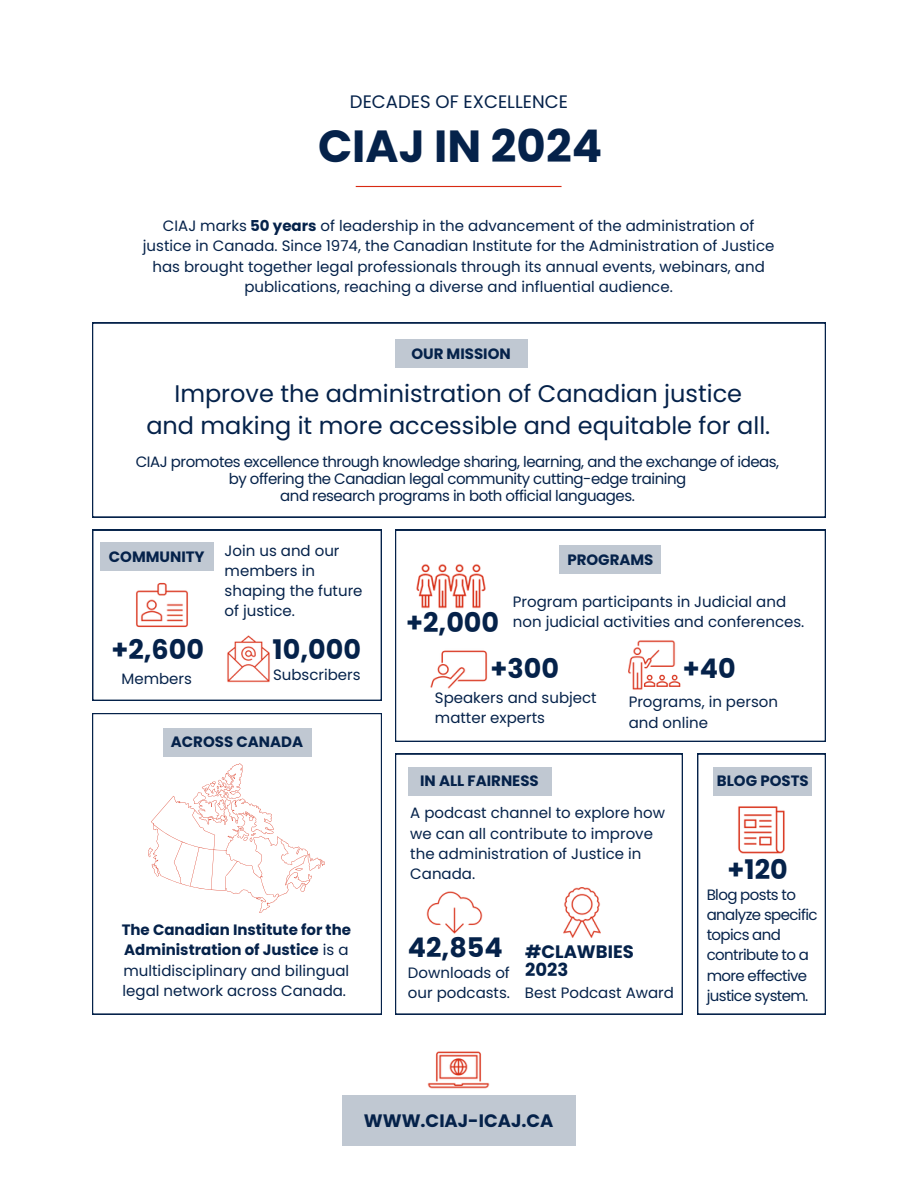
<style>
.page{position:relative;width:918px;height:1188px;background:#fff}
.page>*{position:absolute;margin:0;border:0;box-sizing:border-box;transform-origin:0 0}
.t1{font:700 45px "Poppins";color:#05224a}
.t2{font:700 27px "Poppins";color:#05224a}
.t3{font:24px/32.7px "Poppins";color:#05224a;text-align:center}
.t4{font:700 18px/18px "Poppins";color:#05224a}
.t5{font:18px "Poppins";color:#05224a}
.t6{font:15px/20.2px "Poppins";color:#05224a}
.t7{font:15px "Poppins";letter-spacing:-.03em;color:#05224a}
.t8{font:15px/20.2px "Poppins";letter-spacing:-.04em;color:#05224a}
.t9{font:700 15px "Poppins";color:#05224a}
.s1{font-weight:700}
</style>
<div class="page">
<hr style="left:356px;top:186px;width:206px;height:1px;background:#d82a12">
<svg style="left:92px;top:713px;width:290px;height:302px"></svg>
<div style="left:163px;top:728px;width:148px;height:29px;background:#c0c8d2"></div>
<svg style="left:148px;top:763px;width:177px;height:150px"></svg>
<svg style="left:395px;top:754px;width:288px;height:261px"></svg>
<div style="left:408px;top:767px;width:143px;height:29px;background:#c0c8d2"></div>
<img style="left:426px;top:884px;width:56px;height:56px">
<img style="left:554px;top:884px;width:56px;height:56px">
<svg style="left:697px;top:754px;width:129px;height:261px"></svg>
<div style="left:714px;top:767px;width:98px;height:29px;background:#c0c8d2"></div>
<img style="left:727px;top:796px;width:69px;height:68px">
<svg style="left:92px;top:323px;width:734px;height:194px"></svg>
<div style="left:395px;top:340px;width:132px;height:28px;background:#c0c8d2"></div>
<div style="left:342px;top:1095px;width:233px;height:50px;background:#c0c8d2"></div>
<svg style="left:92px;top:530px;width:289px;height:171px"></svg>
<div style="left:100px;top:543px;width:113px;height:28px;background:#c0c8d2"></div>
<img style="left:132px;top:575px;width:61px;height:61px">
<img style="left:223px;top:633px;width:51px;height:52px">
<svg style="left:395px;top:530px;width:431px;height:211px"></svg>
<div style="left:560px;top:545px;width:101px;height:29px;background:#c0c8d2"></div>
<img style="left:415px;top:556px;width:73px;height:60px">
<img style="left:429px;top:639px;width:60px;height:59px">
<img style="left:625px;top:636px;width:58px;height:58px">
<img style="left:428px;top:1051px;width:61px;height:38px">
<h2 class="t5" style="left:350px;top:89px;width:220px">DECADES OF EXCELLENCE</h2>
<p class="t1" style="left:318px;top:115px;width:286px">CIAJ IN 2024</p>
<p class="t6" style="left:143px;top:216px;width:633px;text-align:center">CIAJ marks <span class="s1">50 years</span> of leadership in the advancement of the administration of justice in Canada. Since 1974, the Canadian Institute for the Administration of Justice has brought together legal professionals through its annual events, webinars, and publications, reaching a diverse and influential audience.</p>
<p class="t9" style="left:411px;top:343px;width:101px">OUR MISSION</p>
<h6 class="t3" style="left:146px;top:377px;width:625px">Improve the administration of Canadian justice<br>and making it more accessible and equitable for all.</h6>
<p class="t7" style="left:136px;top:451px;width:645px">CIAJ promotes excellence through knowledge sharing, learning, and the exchange of ideas,</p>
<h4 class="t7" style="left:229px;top:468px;width:459px">by offering the Canadian legal community cutting-edge training</h4>
<p class="t7" style="left:280px;top:485px;width:356px">and research programs in both official languages.</p>
<p class="t9" style="left:109px;top:546px;width:97px">COMMUNITY</p>
<p class="t6" style="left:225px;top:540px;width:139px">Join us and our members in shaping the future of justice.</p>
<p class="t2" style="left:112px;top:630px;width:94px">+2,600</p>
<h6 class="t6" style="left:122px;top:668px;width:72px">Members</h6>
<p class="t2" style="left:273px;top:630px;width:90px">10,000</p>
<h2 class="t6" style="left:273px;top:664px;width:89px">Subscribers</h2>
<h5 class="t9" style="left:171px;top:731px;width:134px">ACROSS CANADA</h5>
<h1 class="t6" style="left:122px;top:920px;width:231px"><span class="s1">The Canadian Institute for the<br>Administration of Justice</span> is a multidisciplinary and bilingual legal network across Canada.</h1>
<h2 class="t9" style="left:567px;top:549px;width:88px">PROGRAMS</h2>
<p class="t6" style="left:513px;top:592px;width:275px">Program participants in Judicial and</p>
<h2 class="t2" style="left:406px;top:603px;width:94px">+2,000</h2>
<p class="t6" style="left:513px;top:612px;width:293px">non judicial activities and conferences.</p>
<p class="t2" style="left:490px;top:650px;width:70px">+300</p>
<h6 class="t2" style="left:683px;top:650px;width:54px">+40</h6>
<p class="t6" style="left:435px;top:688px;width:163px">Speakers and subject matter experts</p>
<p class="t6" style="left:629px;top:692px;width:151px">Programs, in person and online</p>
<p class="t9" style="left:420px;top:771px;width:120px">IN ALL FAIRNESS</p>
<p class="t9" style="left:717px;top:771px;width:93px">BLOG POSTS</p>
<h6 class="t6" style="left:410px;top:803px;width:256px">A podcast channel to explore how we can all contribute to improve the administration of Justice in<br>Canada.</h6>
<p class="t2" style="left:408px;top:929px;width:96px">42,854</p>
<h6 class="t6" style="left:408px;top:962px;width:104px">Downloads of</h6>
<h3 class="t6" style="left:408px;top:983px;width:104px">our podcasts.</h3>
<p class="t4" style="left:525px;top:942px;width:110px">#CLAWBIES<br>2023</p>
<p class="t6" style="left:525px;top:983px;width:150px">Best Podcast Award</p>
<p class="t2" style="left:728px;top:851px;width:62px">+120</p>
<p class="t8" style="left:707px;top:884px;width:112px">Blog posts to analyze specific topics and contribute to a more effective justice system.</p>
<h6 class="t4" style="left:364px;top:1111px;width:191px">WWW.CIAJ-ICAJ.CA</h6>
</div>
